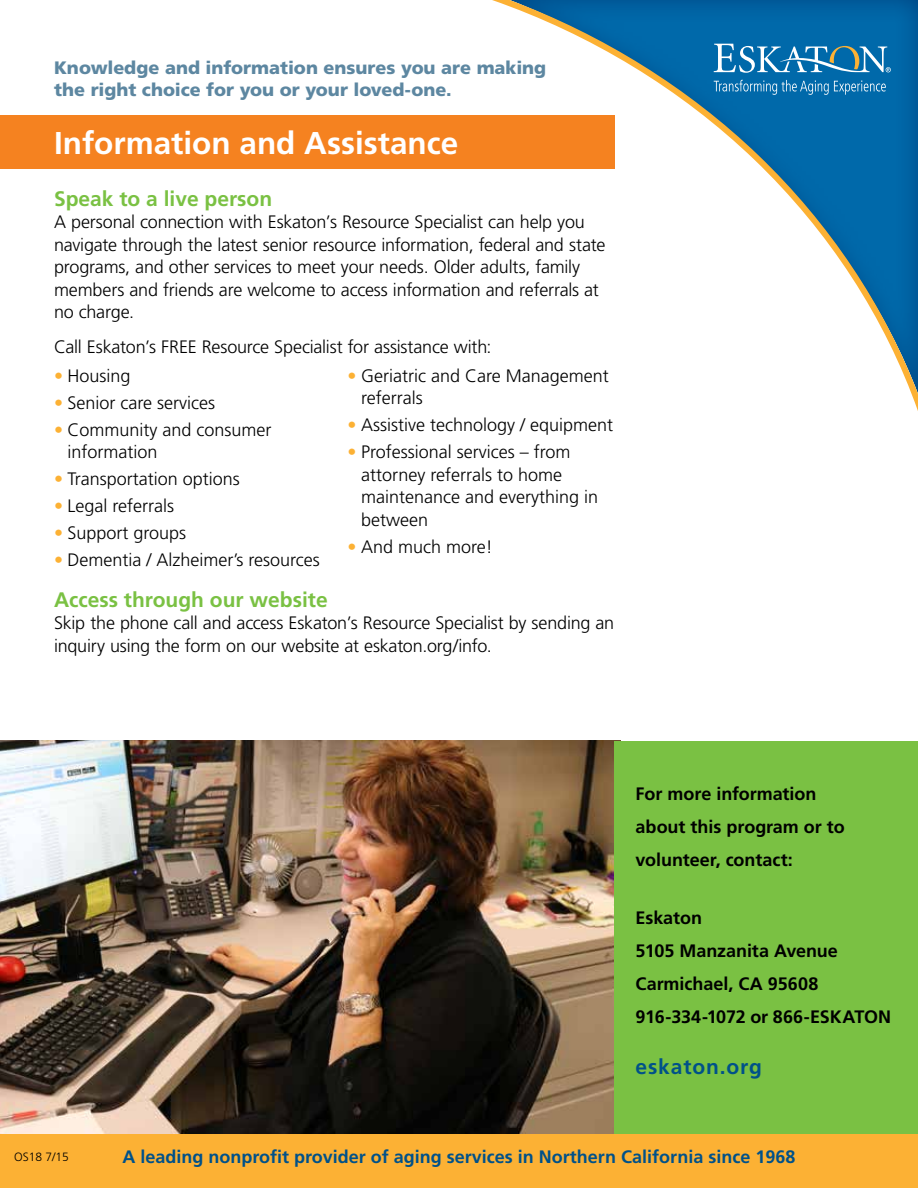
<style>
.page{position:relative;width:918px;height:1188px;background:#fff}
.page>*{position:absolute;margin:0;border:0;box-sizing:border-box;transform-origin:0 0}
.t1{font:700 31.5px "Frutiger LT Std";color:#fff}
.t2{font:700 21px "Frutiger LT Std";color:#7ac143}
.t3{font:700 21px "Frutiger LT Std";letter-spacing:.04em;color:#005189}
.t4{font:300 18px/22.5px "Frutiger LT Std";letter-spacing:-.005em;color:#000}
.t5{font:700 18px/33px "Frutiger LT Std";letter-spacing:-.005em;color:#000}
.t6{font:900 18px/22.5px "Frutiger LT Std";color:#5d87a1}
.t7{font:700 18px "Frutiger LT Std";color:#005189}
.t8{font:300 12px "Frutiger LT Std";color:#000}
.s1{color:#fcb134}
</style>
<div class="page">
<svg style="left:492px;top:0;width:426px;height:411px"></svg>
<svg style="left:714px;top:80px;width:172px;height:15px;background:#2b82b8"></svg>
<svg style="left:714px;top:44px;width:177px;height:29px;background:#418db9"></svg>
<img style="left:0;top:741px;width:614px;height:393px">
<div style="left:614px;top:741px;width:304px;height:396px;background:#7ac143"></div>
<div style="left:0;top:1134px;width:918px;height:54px;background:#fcb134"></div>
<div style="left:0;top:115px;width:614px;height:54px;background:#f58220"></div>
<p class="t6" style="left:54px;top:56px;width:494px">Knowledge and information ensures you are making the right choice for you or your loved-one.</p>
<h1 class="t1" style="left:54px;top:124px;width:406px">Information and Assistance</h1>
<p class="t2" style="left:54px;top:186px;width:220px">Speak to a live person</p>
<p class="t4" style="left:54px;top:211px;width:553px">A personal connection with Eskaton’s Resource Specialist can help you navigate through the latest senior resource information, federal and state programs, and other services to meet your needs. Older adults, family members and friends are welcome to access information and referrals at no charge.</p>
<p class="t4" style="left:54px;top:335px;width:439px">Call Eskaton’s FREE Resource Specialist for assistance with:</p>
<p class="t4" style="left:54px;top:365px;width:78px"><span class="s1">•</span> Housing</p>
<p class="t4" style="left:54px;top:392px;width:163px"><span class="s1">•</span> Senior care services</p>
<p class="t4" style="left:68px;top:419px;width:206px;text-indent:-14px"><span class="s1">•</span> Community and consumer information</p>
<p class="t4" style="left:54px;top:468px;width:187px"><span class="s1">•</span> Transportation options</p>
<p class="t4" style="left:54px;top:495px;width:122px"><span class="s1">•</span> Legal referrals</p>
<p class="t4" style="left:54px;top:522px;width:134px"><span class="s1">•</span> Support groups</p>
<p class="t4" style="left:54px;top:549px;width:267px"><span class="s1">•</span> Dementia / Alzheimer’s resources</p>
<p class="t4" style="left:361px;top:365px;width:249px;text-indent:-14px"><span class="s1">•</span> Geriatric and Care Management referrals</p>
<p class="t4" style="left:348px;top:414px;width:267px"><span class="s1">•</span> Assistive technology / equipment</p>
<p class="t4" style="left:361px;top:441px;width:239px;text-indent:-14px"><span class="s1">•</span> Professional services – from attorney referrals to home maintenance and everything in between</p>
<p class="t4" style="left:348px;top:536px;width:147px"><span class="s1">•</span> And much more!</p>
<p class="t2" style="left:54px;top:587px;width:275px">Access through our website</p>
<p class="t4" style="left:54px;top:612px;width:562px">Skip the phone call and access Eskaton’s Resource Specialist by sending an inquiry using the form on our website at eskaton.org/info.</p>
<p class="t5" style="left:636px;top:777px;width:211px">For more information about this program or to volunteer, contact:</p>
<p class="t5" style="left:636px;top:902px;width:257px">Eskaton<br>5105 Manzanita Avenue<br>Carmichael, CA 95608<br>916-334-1072 or 866-ESKATON</p>
<p class="t3" style="left:636px;top:1054px;width:128px">eskaton.org</p>
<p class="t8" style="left:14px;top:1150px;width:56px">OS18 7/15</p>
<p class="t7" style="left:122px;top:1146px;width:675px">A leading nonprofit provider of aging services in Northern California since 1968</p>
</div>
